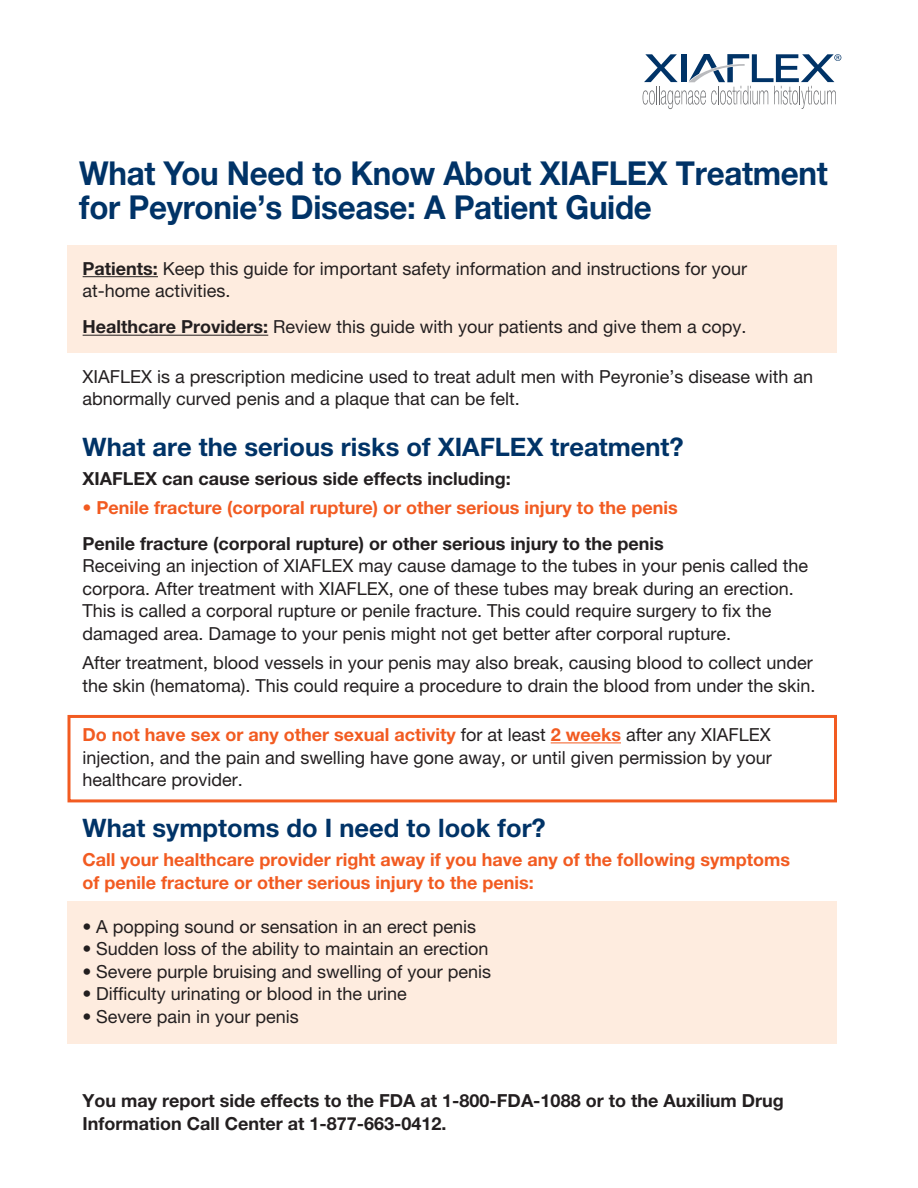
<style>
.page{position:relative;width:918px;height:1188px;background:#fff}
.page>*{position:absolute;margin:0;border:0;box-sizing:border-box;transform-origin:0 0}
.t1{font:700 33px "Helvetica Neue LT Pro";letter-spacing:-.01em;color:#003367;scale:.95 1}
.t2{font:700 25.5px "Helvetica Neue LT Pro";color:#003367}
.t3{font:18px/22.5px "Helvetica Neue LT Pro";color:#231f20}
.t4{font:700 18px/22.5px "Helvetica Neue LT Pro";color:#231f20}
.t5{font:700 18px/22.5px "Helvetica Neue LT Pro";color:#f25b21}
.s1{font-weight:700}
.s2{font-weight:400}
.s3{font-weight:700;color:#f25b21}
</style>
<div class="page">
<div style="left:68px;top:901px;width:769px;height:142px;background:#feecdf"></div>
<div style="left:68px;top:245px;width:769px;height:108px;background:#feecdf"></div>
<hr style="left:83px;top:276px;width:75px;height:1px;background:#231f20">
<hr style="left:83px;top:335px;width:185px;height:1px;background:#231f20">
<hr style="left:551px;top:742px;width:70px;height:1px;background:#f25b21">
<svg style="left:643px;top:54px;width:198px;height:55px"></svg>
<div style="left:68px;top:715px;width:769px;height:87px;border:3px solid #f25b21"></div>
<p class="t1" style="left:79px;top:152px;width:789px">What You Need to Know About XIAFLEX Treatment</p>
<p class="t1" style="left:79px;top:187px;width:604px">for Peyronie’s Disease: A Patient Guide</p>
<p class="t3" style="left:83px;top:257px;width:666px"><span class="s1">Patients:</span> Keep this guide for important safety information and instructions for your at-home activities.</p>
<p class="t3" style="left:83px;top:316px;width:665px"><span class="s1">Healthcare Providers:</span> Review this guide with your patients and give them a copy.</p>
<p class="t3" style="left:83px;top:365px;width:732px">XIAFLEX is a prescription medicine used to treat adult men with Peyronie’s disease with an abnormally curved penis and a plaque that can be felt.</p>
<p class="t2" style="left:83px;top:431px;width:603px">What are the serious risks of XIAFLEX treatment?</p>
<p class="t4" style="left:83px;top:467px;width:430px">XIAFLEX can cause serious side effects including:</p>
<p class="t5" style="left:83px;top:496px;width:597px"><span class="s2">•</span> Penile fracture (corporal rupture) or other serious injury to the penis</p>
<p class="t4" style="left:83px;top:532px;width:583px">Penile fracture (corporal rupture) or other serious injury to the penis</p>
<p class="t3" style="left:83px;top:554px;width:727px">Receiving an injection of XIAFLEX may cause damage to the tubes in your penis called the corpora. After treatment with XIAFLEX, one of these tubes may break during an erection.<br>This is called a corporal rupture or penile fracture. This could require surgery to fix the damaged area. Damage to your penis might not get better after corporal rupture.</p>
<p class="t3" style="left:83px;top:651px;width:734px">After treatment, blood vessels in your penis may also break, causing blood to collect under the skin (hematoma). This could require a procedure to drain the blood from under the skin.</p>
<p class="t3" style="left:83px;top:723px;width:691px;text-align:justify"><span class="s3">Do not have sex or any other sexual activity</span> for at least <span class="s3">2 weeks</span> after any XIAFLEX injection, and the pain and swelling have gone away, or until given permission by your healthcare provider.</p>
<p class="t2" style="left:83px;top:812px;width:465px">What symptoms do I need to look for?</p>
<p class="t5" style="left:83px;top:848px;width:709px">Call your healthcare provider right away if you have any of the following symptoms of penile fracture or other serious injury to the penis:</p>
<p class="t3" style="left:83px;top:915px;width:395px">• A popping sound or sensation in an erect penis</p>
<p class="t3" style="left:83px;top:937px;width:407px">• Sudden loss of the ability to maintain an erection</p>
<p class="t3" style="left:83px;top:960px;width:410px">• Severe purple bruising and swelling of your penis</p>
<p class="t3" style="left:83px;top:982px;width:326px">• Difficulty urinating or blood in the urine</p>
<p class="t3" style="left:83px;top:1005px;width:218px">• Severe pain in your penis</p>
<p class="t4" style="left:83px;top:1089px;width:703px">You may report side effects to the FDA at 1-800-FDA-1088 or to the Auxilium Drug<br>Information Call Center at 1-877-663-0412.</p>
</div>
